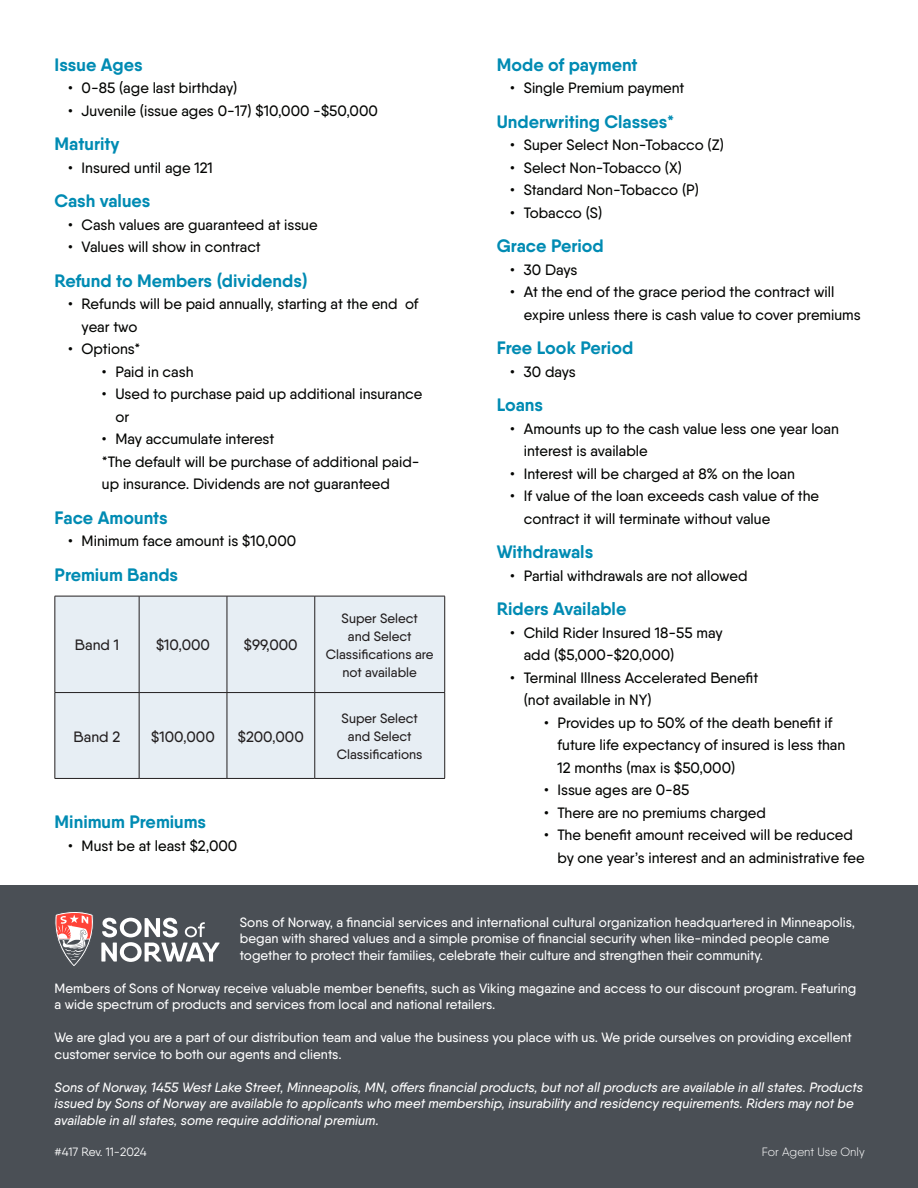
<style>
.page{position:relative;width:918px;height:1188px;background:#fff}
.page>*{position:absolute;margin:0;border:0;box-sizing:border-box;transform-origin:0 0}
.t1{font:700 18px "Qanelas Soft";color:#008bb3}
.t2{font:500 15px/22.5px "Qanelas Soft";color:#040503}
.t3{font:500 15px "Qanelas Soft";color:#231f20}
.t4{font:500 13.5px/16.5px "Qanelas Soft";color:#fff}
.t5{font:italic 500 13.5px/16.5px "Qanelas Soft";color:#fff}
.t6{font:500 13.5px/18px "Qanelas Soft";color:#231f20;text-align:center}
.t7{font:12px "Qanelas Soft";letter-spacing:-.01em;color:#fff}
.t8{font:300 12px "Qanelas Soft";color:#fff}
</style>
<div class="page">
<div style="left:0;top:886px;width:918px;height:302px;background:#4a4f55"></div>
<div style="left:56px;top:597px;width:388px;height:181px;background:#e7eef4"></div>
<hr style="left:55px;top:596px;width:84px;height:1px;background:#231f20">
<hr style="left:55px;top:596px;width:1px;height:96px;background:#231f20">
<hr style="left:55px;top:692px;width:84px;height:1px;background:#231f20">
<hr style="left:139px;top:596px;width:88px;height:1px;background:#231f20">
<hr style="left:139px;top:596px;width:1px;height:96px;background:#231f20">
<hr style="left:139px;top:692px;width:88px;height:1px;background:#231f20">
<hr style="left:227px;top:596px;width:88px;height:1px;background:#231f20">
<hr style="left:227px;top:596px;width:1px;height:96px;background:#231f20">
<hr style="left:227px;top:692px;width:88px;height:1px;background:#231f20">
<hr style="left:315px;top:596px;width:130px;height:1px;background:#231f20">
<hr style="left:315px;top:596px;width:1px;height:96px;background:#231f20">
<hr style="left:444px;top:596px;width:1px;height:96px;background:#231f20">
<hr style="left:315px;top:692px;width:130px;height:1px;background:#231f20">
<hr style="left:55px;top:693px;width:1px;height:85px;background:#231f20">
<hr style="left:55px;top:778px;width:84px;height:1px;background:#231f20">
<hr style="left:139px;top:693px;width:1px;height:85px;background:#231f20">
<hr style="left:139px;top:778px;width:88px;height:1px;background:#231f20">
<hr style="left:227px;top:693px;width:1px;height:85px;background:#231f20">
<hr style="left:227px;top:778px;width:88px;height:1px;background:#231f20">
<hr style="left:315px;top:693px;width:1px;height:85px;background:#231f20">
<hr style="left:444px;top:693px;width:1px;height:85px;background:#231f20">
<hr style="left:315px;top:778px;width:130px;height:1px;background:#231f20">
<svg style="left:55px;top:912px;width:165px;height:54px"></svg>
<p class="t1" style="left:55px;top:53px;width:90px">Issue Ages</p>
<p class="t2" style="left:68px;top:76px;width:171px">• 0-85 (age last birthday)</p>
<p class="t2" style="left:68px;top:99px;width:311px">• Juvenile (issue ages 0-17) $10,000 -$50,000</p>
<p class="t1" style="left:55px;top:132px;width:66px">Maturity</p>
<p class="t2" style="left:68px;top:156px;width:146px">• Insured until age 121</p>
<p class="t1" style="left:55px;top:189px;width:97px">Cash values</p>
<p class="t2" style="left:68px;top:213px;width:251px">• Cash values are guaranteed at issue</p>
<p class="t2" style="left:68px;top:235px;width:194px">• Values will show in contract</p>
<p class="t1" style="left:55px;top:269px;width:255px">Refund to Members (dividends)</p>
<p class="t2" style="left:82px;top:292px;width:339px;text-indent:-14px">• Refunds will be paid annually, starting at the end of year two</p>
<p class="t2" style="left:68px;top:337px;width:74px">• Options*</p>
<p class="t2" style="left:102px;top:360px;width:93px">• Paid in cash</p>
<p class="t2" style="left:115px;top:382px;width:309px;text-indent:-14px">• Used to purchase paid up additional insurance or</p>
<p class="t2" style="left:102px;top:427px;width:174px">• May accumulate interest</p>
<p class="t2" style="left:102px;top:450px;width:319px">*The default will be purchase of additional paid&shy;up insurance. Dividends are not guaranteed</p>
<p class="t1" style="left:55px;top:506px;width:115px">Face Amounts</p>
<p class="t2" style="left:68px;top:529px;width:230px">• Minimum face amount is $10,000</p>
<p class="t1" style="left:55px;top:563px;width:125px">Premium Bands</p>
<p class="t3" style="left:75px;top:636px;width:46px">Band 1</p>
<p class="t3" style="left:156px;top:636px;width:56px">$10,000</p>
<p class="t3" style="left:244px;top:636px;width:55px">$99,000</p>
<p class="t3" style="left:74px;top:727px;width:48px">Band 2</p>
<p class="t3" style="left:151px;top:727px;width:65px">$100,000</p>
<p class="t3" style="left:238px;top:727px;width:67px">$200,000</p>
<p class="t1" style="left:55px;top:810px;width:153px">Minimum Premiums</p>
<p class="t2" style="left:68px;top:834px;width:171px">• Must be at least $2,000</p>
<p class="t6" style="left:326px;top:609px;width:109px">Super Select<br>and Select<br>Classifications are not available</p>
<p class="t6" style="left:337px;top:709px;width:87px">Super Select and Select<br>Classifications</p>
<p class="t1" style="left:497px;top:53px;width:142px">Mode of payment</p>
<p class="t2" style="left:510px;top:76px;width:176px">• Single Premium payment</p>
<p class="t1" style="left:497px;top:110px;width:179px">Underwriting Classes*</p>
<p class="t2" style="left:510px;top:133px;width:215px">• Super Select Non-Tobacco (Z)</p>
<p class="t2" style="left:510px;top:156px;width:173px">• Select Non-Tobacco (X)</p>
<p class="t2" style="left:510px;top:178px;width:190px">• Standard Non-Tobacco (P)</p>
<p class="t2" style="left:510px;top:201px;width:94px">• Tobacco (S)</p>
<p class="t1" style="left:497px;top:234px;width:109px">Grace Period</p>
<p class="t2" style="left:510px;top:258px;width:69px">• 30 Days</p>
<p class="t2" style="left:524px;top:280px;width:339px;text-indent:-14px">• At the end of the grace period the contract will expire unless there is cash value to cover premiums</p>
<p class="t1" style="left:497px;top:336px;width:138px">Free Look Period</p>
<p class="t2" style="left:510px;top:360px;width:67px">• 30 days</p>
<p class="t1" style="left:497px;top:393px;width:48px">Loans</p>
<p class="t2" style="left:524px;top:417px;width:317px;text-indent:-14px">• Amounts up to the cash value less one year loan interest is available</p>
<p class="t2" style="left:510px;top:462px;width:286px">• Interest will be charged at 8% on the loan</p>
<p class="t2" style="left:524px;top:484px;width:297px;text-indent:-14px">• If value of the loan exceeds cash value of the contract it will terminate without value</p>
<p class="t1" style="left:497px;top:540px;width:98px">Withdrawals</p>
<p class="t2" style="left:510px;top:564px;width:239px">• Partial withdrawals are not allowed</p>
<p class="t1" style="left:497px;top:597px;width:131px">Riders Available</p>
<p class="t2" style="left:524px;top:621px;width:200px;text-indent:-14px">• Child Rider Insured 18-55 may add ($5,000-$20,000)</p>
<p class="t2" style="left:524px;top:666px;width:236px;text-indent:-14px">• Terminal Illness Accelerated Benefit (not available in NY)</p>
<p class="t2" style="left:558px;top:711px;width:289px;text-indent:-14px">• Provides up to 50% of the death benefit if future life expectancy of insured is less than<br>12 months (max is $50,000)</p>
<p class="t2" style="left:544px;top:778px;width:147px">• Issue ages are 0-85</p>
<p class="t2" style="left:544px;top:801px;width:223px">• There are no premiums charged</p>
<p class="t2" style="left:558px;top:823px;width:309px;text-indent:-14px">• The benefit amount received will be reduced by one year’s interest and an administrative fee</p>
<p class="t4" style="left:240px;top:913px;width:617px">Sons of Norway, a financial services and international cultural organization headquartered in Minneapolis, began with shared values and a simple promise of financial security when like-minded people came together to protect their families, celebrate their culture and strengthen their community.</p>
<p class="t4" style="left:55px;top:979px;width:803px">Members of Sons of Norway receive valuable member benefits, such as Viking magazine and access to our discount program. Featuring a wide spectrum of products and services from local and national retailers.</p>
<p class="t4" style="left:55px;top:1029px;width:799px">We are glad you are a part of our distribution team and value the business you place with us. We pride ourselves on providing excellent customer service to both our agents and clients.</p>
<p class="t5" style="left:55px;top:1078px;width:810px">Sons of Norway, 1455 West Lake Street, Minneapolis, MN, offers financial products, but not all products are available in all states. Products issued by Sons of Norway are available to applicants who meet membership, insurability and residency requirements. Riders may not be available in all states, some require additional premium.</p>
<p class="t7" style="left:55px;top:1144px;width:94px">#417 Rev. 11-2024</p>
<p class="t8" style="left:762px;top:1144px;width:104px">For Agent Use Only</p>
</div>
